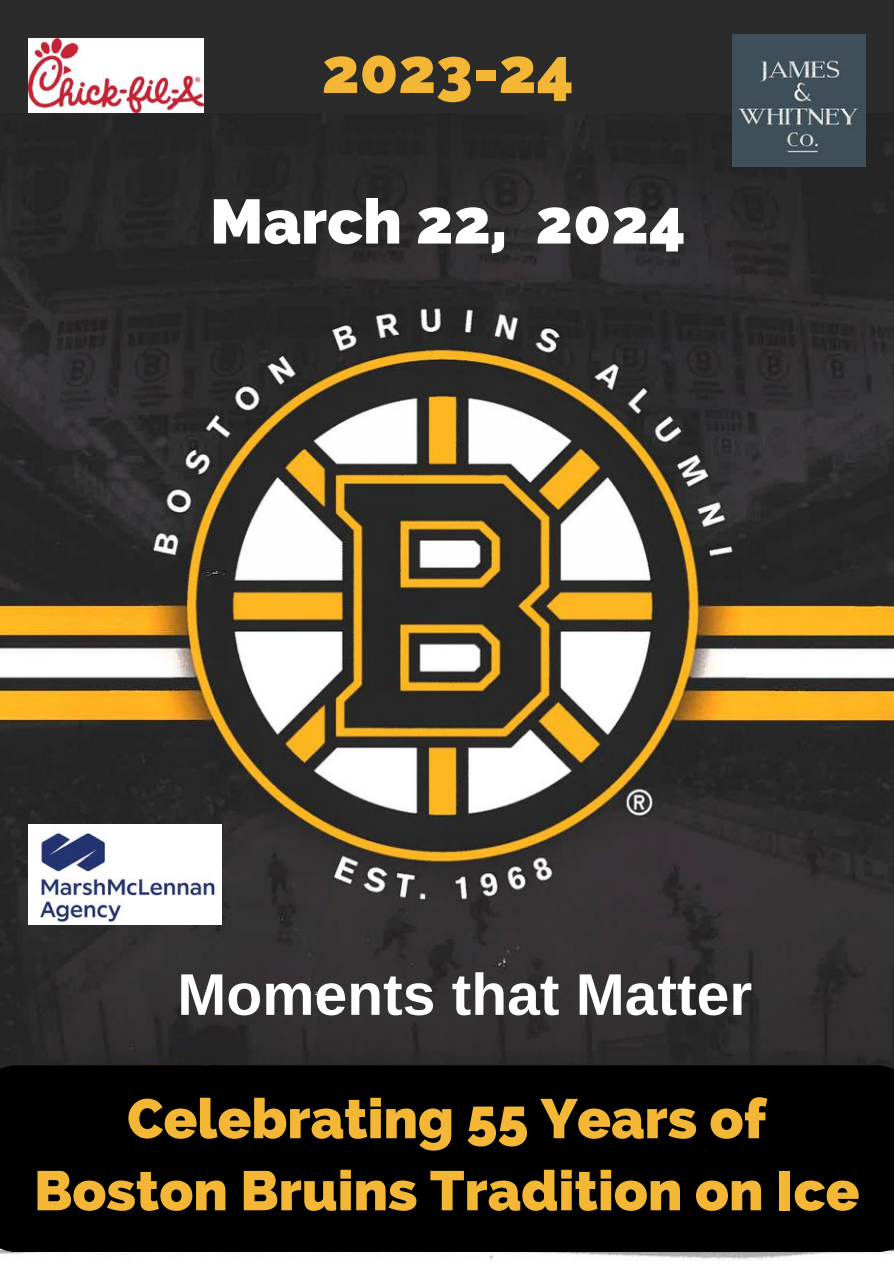
<style>
.page{position:relative;width:894px;height:1264px;background:#fff}
.page>*{position:absolute;margin:0;border:0;box-sizing:border-box;transform-origin:0 0}
.t1{font:800 63px "Raleway";color:#f3b635}
.t2{font:800 62.4px "Raleway";color:#fff}
.t3{font:700 58.8px "Arimo";color:#fff}
.t4{font:800 55.5px/72px "Raleway";color:#f3b635;text-align:center}
</style>
<div class="page">
<img style="left:0;top:113px;width:893px;height:1148px">
<div style="left:0;top:0;width:893px;height:113px;background:#2c2b2b"></div>
<div style="left:0;top:1065px;width:893px;height:187px;background:#000"></div>
<img style="left:28px;top:38px;width:176px;height:74px">
<img style="left:732px;top:34px;width:133px;height:133px">
<img style="left:28px;top:824px;width:194px;height:100px">
<p class="t1" style="left:322px;top:34px;width:253px">2023-24</p>
<p class="t2" style="left:210px;top:185px;width:476px">March 22, 2024</p>
<p class="t3" style="left:177px;top:961px;width:576px">Moments that Matter</p>
<p class="t4" style="left:34px;top:1082px;width:826px">Celebrating 55 Years of<br>Boston Bruins Tradition on Ice</p>
</div>
